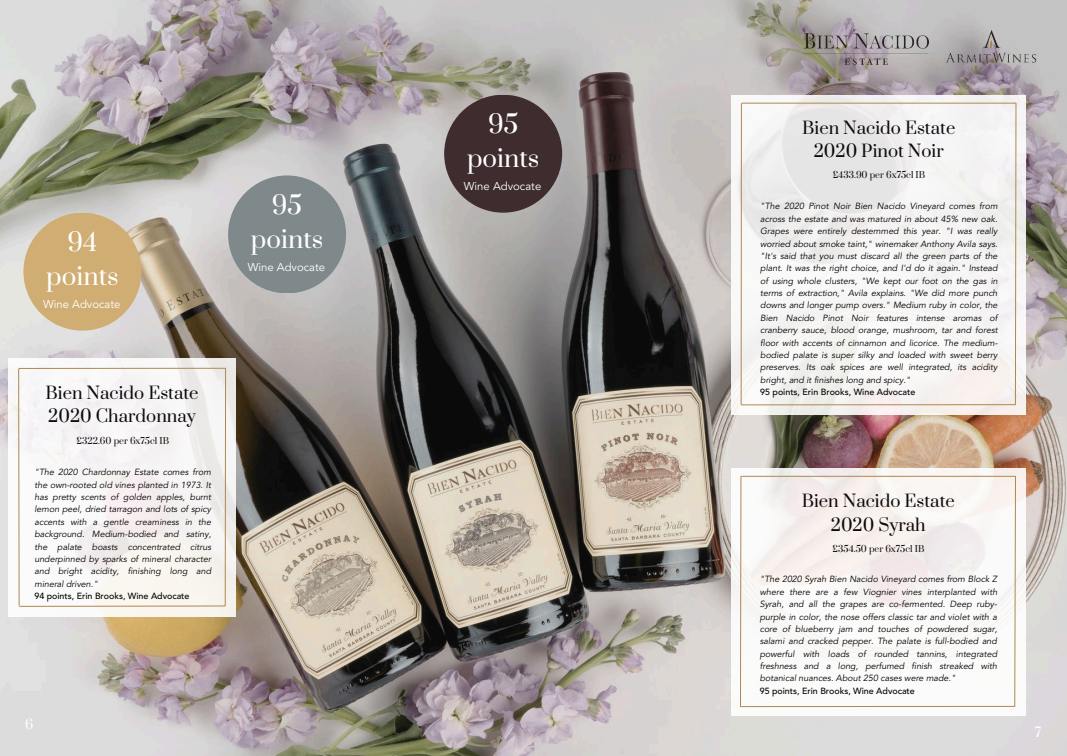
<style>
.page{position:relative;width:1067px;height:756px;background:#fff}
.page>*{position:absolute;margin:0;border:0;box-sizing:border-box;transform-origin:0 0}
.t1{font:24.15px/33.8px "Prata";color:#fff;text-align:center}
.t2{font:16.65px/23.4px "Prata";color:#0d0a0c;text-align:center}
.t3{font:12.75px "Prata";color:#fff}
.t4{font:11.35px "Avenir LT Std";color:#fff}
.t5{font:italic 8.9px/12.4px "Avenir LT Std";color:#000;text-align:justify}
.t6{font:500 8.9px "Avenir LT Std";color:#000}
.t7{font:8.65px "Prata";color:#0d0a0c}
</style>
<div class="page">
<img style="left:0;top:0;width:1066px;height:756px">
<div style="left:8px;top:358px;width:228px;height:258px;background:linear-gradient(to right,#fdfcfd,#f4f1ec)"></div>
<svg style="left:18px;top:368px;width:208px;height:239px"></svg>
<img style="left:940px;top:24px;width:101px;height:47px">
<div style="left:23px;top:213px;width:118px;height:118px;background:#d0ad72;border-radius:50%"></div>
<svg style="left:731px;top:95px;width:294px;height:319px;fill:#f7f4f4"></svg>
<svg style="left:740px;top:102px;width:276px;height:303px"></svg>
<img style="left:803px;top:33px;width:125px;height:31px">
<div style="left:228px;top:175px;width:118px;height:118px;background:#7f898b;border-radius:50%"></div>
<div style="left:444px;top:95px;width:118px;height:118px;background:#3f2c2f;border-radius:50%"></div>
<svg style="left:731px;top:468px;width:294px;height:247px"></svg>
<svg style="left:740px;top:476px;width:275px;height:231px"></svg>
<h1 class="t1" style="left:46px;top:224px;width:74px">94 points</h1>
<p class="t4" style="left:43px;top:298px;width:79px">Wine Advocate</p>
<h2 class="t2" style="left:45px;top:380px;width:155px;text-align:left">Bien Nacido Estate<br>2020 Chardonnay</h2>
<p class="t7" style="left:77px;top:433px;width:94px">£322.60 per 6x75cl IB</p>
<p class="t5" style="left:34px;top:466px;width:178px">"The 2020 Chardonnay Estate comes from the own-rooted old vines planted in 1973. It has pretty scents of golden apples, burnt lemon peel, dried tarragon and lots of spicy accents with a gentle creaminess in the background. Medium-bodied and satiny, the palate boasts concentrated citrus underpinned by sparks of mineral character and bright acidity, finishing long and mineral driven."</p>
<p class="t6" style="left:34px;top:591px;width:157px">94 points, Erin Brooks, Wine Advocate</p>
<h1 class="t1" style="left:251px;top:187px;width:74px">95 points</h1>
<p class="t4" style="left:248px;top:261px;width:79px">Wine Advocate</p>
<h3 class="t3" style="left:25px;top:714px;width:10px">6</h3>
<h1 class="t1" style="left:467px;top:106px;width:74px">95 points</h1>
<p class="t4" style="left:464px;top:180px;width:79px">Wine Advocate</p>
<h2 class="t2" style="left:802px;top:115px;width:155px">Bien Nacido Estate<br>2020 Pinot Noir</h2>
<p class="t7" style="left:832px;top:168px;width:94px">£433.90 per 6x75cl IB</p>
<p class="t5" style="left:760px;top:200px;width:239px">"The 2020 Pinot Noir Bien Nacido Vineyard comes from across the estate and was matured in about 45% new oak.<br>Grapes were entirely destemmed this year. "I was really worried about smoke taint," winemaker Anthony Avila says. "It's said that you must discard all the green parts of the plant. It was the right choice, and I'd do it again." Instead of using whole clusters, "We kept our foot on the gas in terms of extraction," Avila explains. "We did more punch downs and longer pump overs." Medium ruby in color, the Bien Nacido Pinot Noir features intense aromas of cranberry sauce, blood orange, mushroom, tar and forest floor with accents of cinnamon and licorice. The medium&shy;bodied palate is super silky and loaded with sweet berry preserves. Its oak spices are well integrated, its acidity bright, and it finishes long and spicy."</p>
<p class="t6" style="left:760px;top:387px;width:157px">95 points, Erin Brooks, Wine Advocate</p>
<h2 class="t2" style="left:801px;top:489px;width:155px">Bien Nacido Estate<br>2020 Syrah</h2>
<p class="t5" style="left:759px;top:573px;width:239px">"The 2020 Syrah Bien Nacido Vineyard comes from Block Z where there are a few Viognier vines interplanted with Syrah, and all the grapes are co-fermented. Deep ruby&shy;purple in color, the nose offers classic tar and violet with a core of blueberry jam and touches of powdered sugar, salami and cracked pepper. The palate is full-bodied and powerful with loads of rounded tannins, integrated freshness and a long, perfumed finish streaked with botanical nuances. About 250 cases were made."</p>
<p class="t6" style="left:759px;top:686px;width:157px">95 points, Erin Brooks, Wine Advocate</p>
<p class="t7" style="left:832px;top:541px;width:93px">£354.50 per 6x75cl IB</p>
<h3 class="t3" style="left:1034px;top:721px;width:8px">7</h3>
</div>
